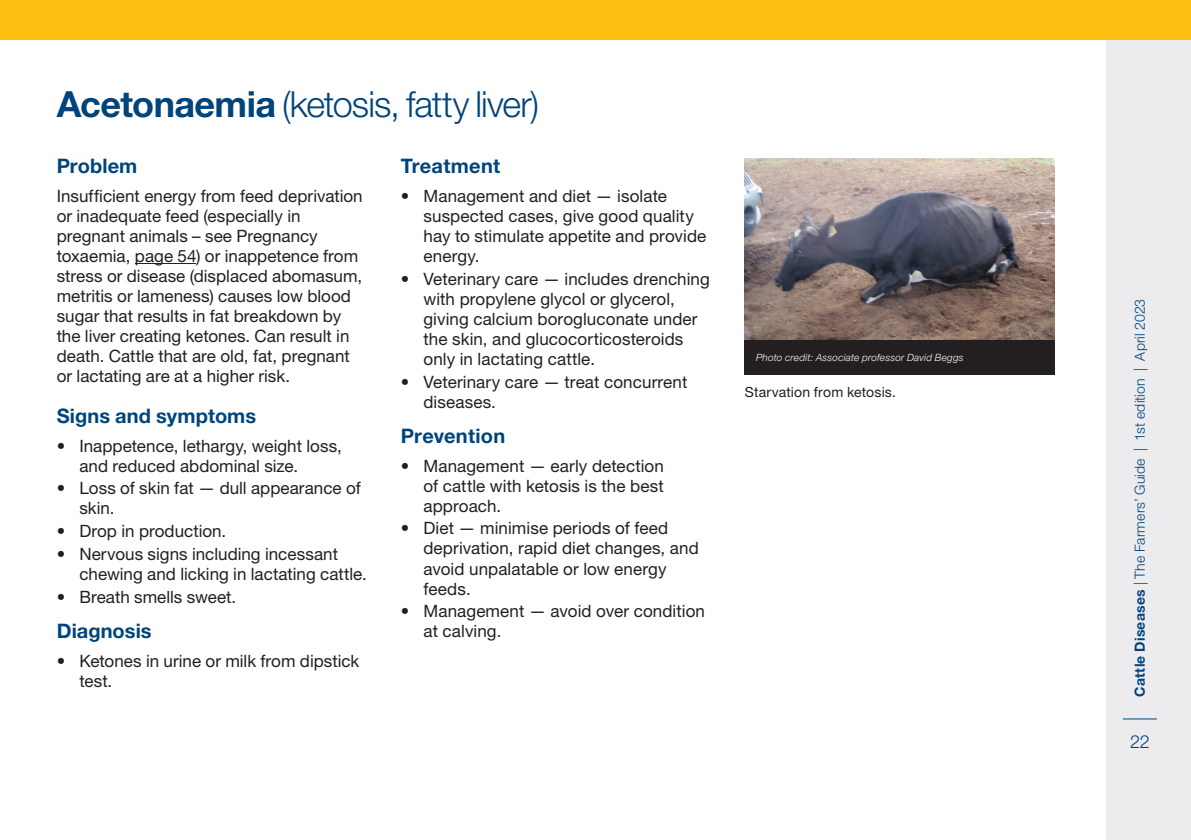
<style>
.page{position:relative;width:1191px;height:840px;background:#fff}
.page>*{position:absolute;margin:0;border:0;box-sizing:border-box;transform-origin:0 0}
.PIRSA_Heading{font:300 36px "Helvetica Neue LT Std";letter-spacing:-.025em;color:#00447c}
.Disease_Subhead{font:700 20px "Helvetica Neue LT Std";letter-spacing:.005em;color:#00447c}
.t1{font:300 18px "Helvetica Neue LT Std";color:#00447c}
.PIRSA_Body_Text{font:17px/20px "Helvetica Neue LT Std";letter-spacing:.005em;color:#231f20}
.t2{font:300 14px "Helvetica Neue LT Std";letter-spacing:.01em;color:#00447c}
.t3{font:14px "Helvetica Neue LT Std";letter-spacing:.015em;color:#231f20}
.Source_Text{font:italic 300 10px "Helvetica Neue LT Std";letter-spacing:.02em;color:#fff}
.s1{font-weight:700}
</style>
<div class="page">
<div style="left:1106px;top:0;width:85px;height:839px;background:#ececee"></div>
<hr style="left:1123px;top:718px;width:34px;height:1px;background:#00447c">
<div style="left:0;top:0;width:1191px;height:40px;background:#fdbe12"></div>
<hr style="left:135px;top:263px;width:61px;height:1px;background:#231f20">
<img style="left:745px;top:159px;width:309px;height:181px">
<div style="left:745px;top:340px;width:309px;height:34px;background:#231f20"></div>
<p class="PIRSA_Heading" style="left:57px;top:82px;width:484px"><span class="s1">Acetonaemia</span> (ketosis, fatty liver)</p>
<p class="Disease_Subhead" style="left:401px;top:154px;width:101px">Treatment</p>
<p class="PIRSA_Body_Text" style="left:423px;top:185px;width:284px;text-indent:-23px">• Management and diet — isolate suspected cases, give good quality hay to stimulate appetite and provide energy.</p>
<p class="PIRSA_Body_Text" style="left:423px;top:268px;width:288px;text-indent:-23px">• Veterinary care — includes drenching with propylene glycol or glycerol, giving calcium borogluconate under the skin, and glucocorticosteroids only in lactating cattle.</p>
<p class="PIRSA_Body_Text" style="left:423px;top:371px;width:265px;text-indent:-23px">• Veterinary care — treat concurrent diseases.</p>
<p class="Disease_Subhead" style="left:401px;top:423px;width:106px">Prevention</p>
<p class="PIRSA_Body_Text" style="left:423px;top:455px;width:242px;text-align:justify;text-indent:-23px">• Management — early detection of cattle with ketosis is the best approach.</p>
<p class="PIRSA_Body_Text" style="left:423px;top:518px;width:277px;text-indent:-23px">• Diet — minimise periods of feed deprivation, rapid diet changes, and avoid unpalatable or low energy feeds.</p>
<p class="PIRSA_Body_Text" style="left:423px;top:600px;width:283px;text-indent:-23px">• Management — avoid over condition at calving.</p>
<p class="Disease_Subhead" style="left:57px;top:154px;width:82px">Problem</p>
<p class="PIRSA_Body_Text" style="left:57px;top:185px;width:307px">Insufficient energy from feed deprivation or inadequate feed (especially in pregnant animals – see Pregnancy toxaemia, page 54) or inappetence from stress or disease (displaced abomasum, metritis or lameness) causes low blood sugar that results in fat breakdown by the liver creating ketones. Can result in death. Cattle that are old, fat, pregnant or lactating are at a higher risk.</p>
<p class="Disease_Subhead" style="left:57px;top:403px;width:201px">Signs and symptoms</p>
<p class="PIRSA_Body_Text" style="left:79px;top:435px;width:264px;text-indent:-23px">• Inappetence, lethargy, weight loss, and reduced abdominal size.</p>
<p class="PIRSA_Body_Text" style="left:79px;top:478px;width:283px;text-indent:-23px">• Loss of skin fat — dull appearance of skin.</p>
<p class="PIRSA_Body_Text" style="left:57px;top:520px;width:171px">• Drop in production.</p>
<p class="PIRSA_Body_Text" style="left:79px;top:543px;width:289px;text-indent:-23px">• Nervous signs including incessant chewing and licking in lactating cattle.</p>
<p class="PIRSA_Body_Text" style="left:57px;top:586px;width:181px">• Breath smells sweet.</p>
<p class="Disease_Subhead" style="left:57px;top:618px;width:96px">Diagnosis</p>
<p class="PIRSA_Body_Text" style="left:79px;top:650px;width:281px;text-indent:-23px">• Ketones in urine or milk from dipstick test.</p>
<p class="Source_Text" style="left:756px;top:351px;width:209px">Photo credit: Associate professor David Beggs</p>
<p class="t3" style="left:745px;top:384px;width:153px">Starvation from ketosis.</p>
<p class="t2" style="left:1131px;top:696px;width:399px;rotate:-90deg"><span class="s1">Cattle Diseases</span> | The Farmers’ Guide | 1st edition | April 2023</p>
<p class="t1" style="left:1130px;top:730px;width:21px">22</p>
</div>
